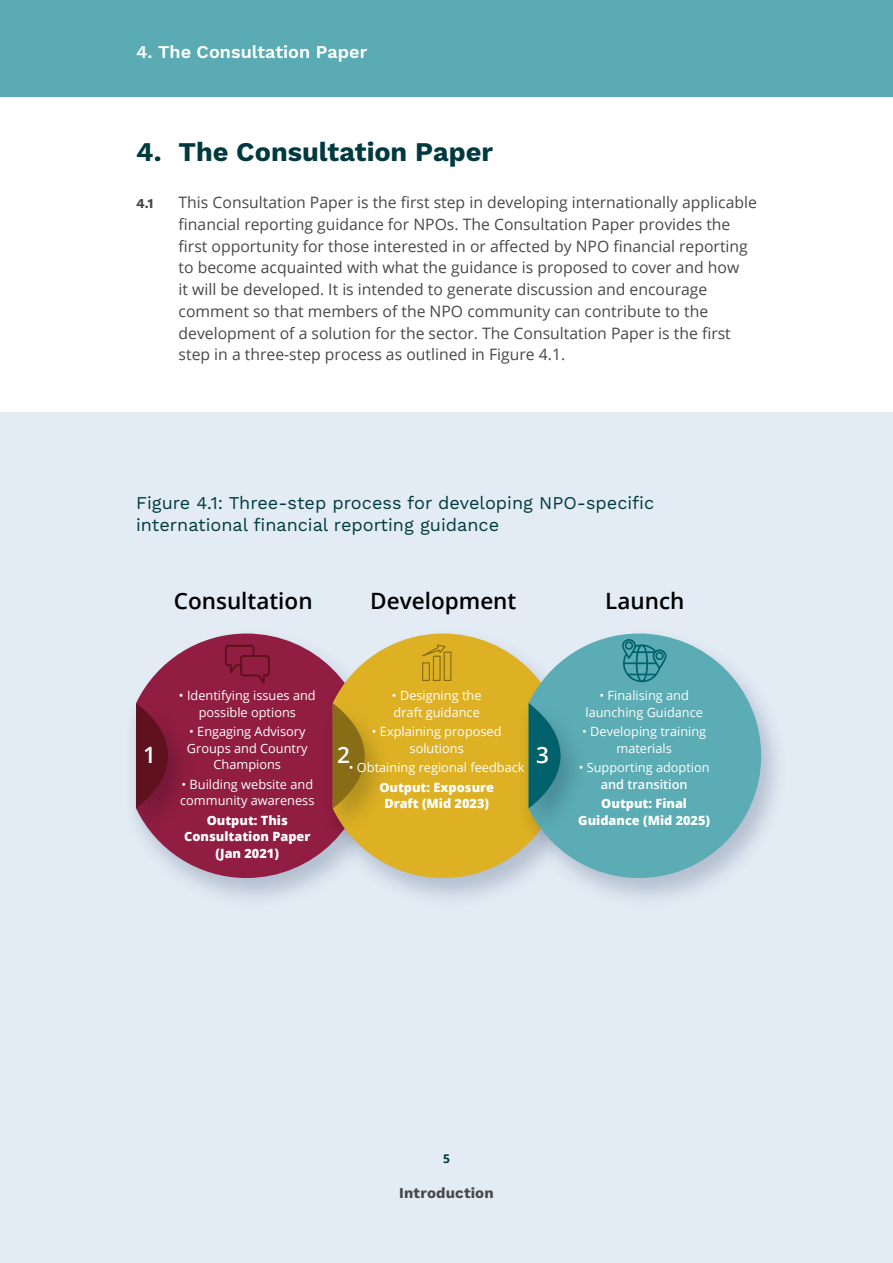
<style>
.page{position:relative;width:893px;height:1263px;background:#fff}
.page>*{position:absolute;margin:0;border:0;box-sizing:border-box;transform-origin:0 0}
.t1{font:700 27px "Work Sans";color:#003a3f}
.t2{font:600 22.5px "Open Sans";color:#000}
.t3{font:600 22.5px "Open Sans";color:#fff}
.t4{font:18px/22.5px "Work Sans";color:#003a3f}
.t5{font:600 18px "Work Sans";color:#fff}
.t6{font:15.75px/21.8px "Open Sans";color:#494849}
.t7{font:700 15px "Work Sans";letter-spacing:.01em;color:#494849}
.t8{font:700 13.5px "Work Sans";color:#494849}
.t9{font:12.75px/16.5px "Open Sans";color:#fff;text-align:center}
.t10{font:800 12.75px/16.5px "Open Sans";color:#fff;text-align:center}
.t11{font:600 12.75px "Open Sans";color:#fff}
.t12{font:700 12px "Open Sans";color:#003a3f}
</style>
<div class="page">
<div style="left:0;top:412px;width:893px;height:851px;background:#e3ecf5"></div>
<svg style="left:143px;top:633px;width:172px;height:245px;background:#9a3758"></svg>
<img style="left:129px;top:690px;width:73px;height:157px">
<svg style="left:136px;top:703px;width:32px;height:105px;background:#6b1428"></svg>
<img style="left:315px;top:648px;width:196px;height:250px">
<svg style="left:333px;top:633px;width:178px;height:245px;background:#dcb740"></svg>
<img style="left:315px;top:690px;width:84px;height:157px">
<svg style="left:333px;top:703px;width:32px;height:105px;background:#9e7e19"></svg>
<img style="left:511px;top:654px;width:266px;height:244px">
<svg style="left:529px;top:633px;width:232px;height:245px;fill:#5bacb4"></svg>
<img style="left:511px;top:690px;width:84px;height:157px">
<svg style="left:529px;top:703px;width:31px;height:105px;background:#1a747f"></svg>
<svg style="left:622px;top:639px;width:44px;height:43px;background:#3e949d"></svg>
<svg style="left:422px;top:644px;width:29px;height:37px"></svg>
<svg style="left:225px;top:645px;width:45px;height:39px;background:#871a3a"></svg>
<div style="left:0;top:0;width:893px;height:97px;background:#5aabb3"></div>
<p class="t5" style="left:136px;top:41px;width:233px">4. The Consultation Paper</p>
<h1 class="t1" style="left:136px;top:136px;width:358px">4. The Consultation Paper</h1>
<p class="t8" style="left:136px;top:196px;width:19px">4.1</p>
<p class="t6" style="left:179px;top:191px;width:580px">This Consultation Paper is the first step in developing internationally applicable financial reporting guidance for NPOs. The Consultation Paper provides the first opportunity for those interested in or affected by NPO financial reporting to become acquainted with what the guidance is proposed to cover and how<br>it will be developed. It is intended to generate discussion and encourage comment so that members of the NPO community can contribute to the development of a solution for the sector. The Consultation Paper is the first step in a three-step process as outlined in Figure 4.1.</p>
<p class="t4" style="left:136px;top:492px;width:520px">Figure 4.1: Three-step process for developing NPO-specific international financial reporting guidance</p>
<h2 class="t2" style="left:174px;top:585px;width:140px">Consultation</h2>
<h2 class="t2" style="left:370px;top:585px;width:148px">Development</h2>
<h2 class="t2" style="left:605px;top:585px;width:81px">Launch</h2>
<p class="t9" style="left:179px;top:687px;width:138px">• Identifying issues and possible options</p>
<p class="t9" style="left:187px;top:723px;width:122px">• Engaging Advisory<br>Groups and Country<br>Champions</p>
<p class="t9" style="left:180px;top:775px;width:136px;text-align:left">• Building website and community awareness</p>
<p class="t10" style="left:184px;top:811px;width:128px">Output: This<br>Consultation Paper (Jan 2021)</p>
<p class="t9" style="left:392px;top:687px;width:91px;text-align:left">• Designing the draft guidance</p>
<p class="t9" style="left:372px;top:723px;width:131px">• Explaining proposed solutions</p>
<p class="t9" style="left:349px;top:759px;width:177px">• Obtaining regional feedback</p>
<p class="t10" style="left:379px;top:778px;width:116px">Output: Exposure<br>Draft (Mid 2023)</p>
<h2 class="t3" style="left:143px;top:739px;width:14px">1</h2>
<h2 class="t3" style="left:337px;top:739px;width:14px">2</h2>
<h2 class="t3" style="left:536px;top:739px;width:14px">3</h2>
<p class="t9" style="left:585px;top:687px;width:119px">• Finalising and launching Guidance</p>
<p class="t9" style="left:582px;top:723px;width:126px">• Developing training materials</p>
<p class="t9" style="left:579px;top:759px;width:133px">• Supporting adoption</p>
<p class="t11" style="left:601px;top:775px;width:88px">and transition</p>
<p class="t10" style="left:578px;top:795px;width:133px">Output: Final<br>Guidance (Mid 2025)</p>
<p class="t12" style="left:443px;top:1150px;width:8px">5</p>
<p class="t7" style="left:399px;top:1184px;width:96px">Introduction</p>
</div>
